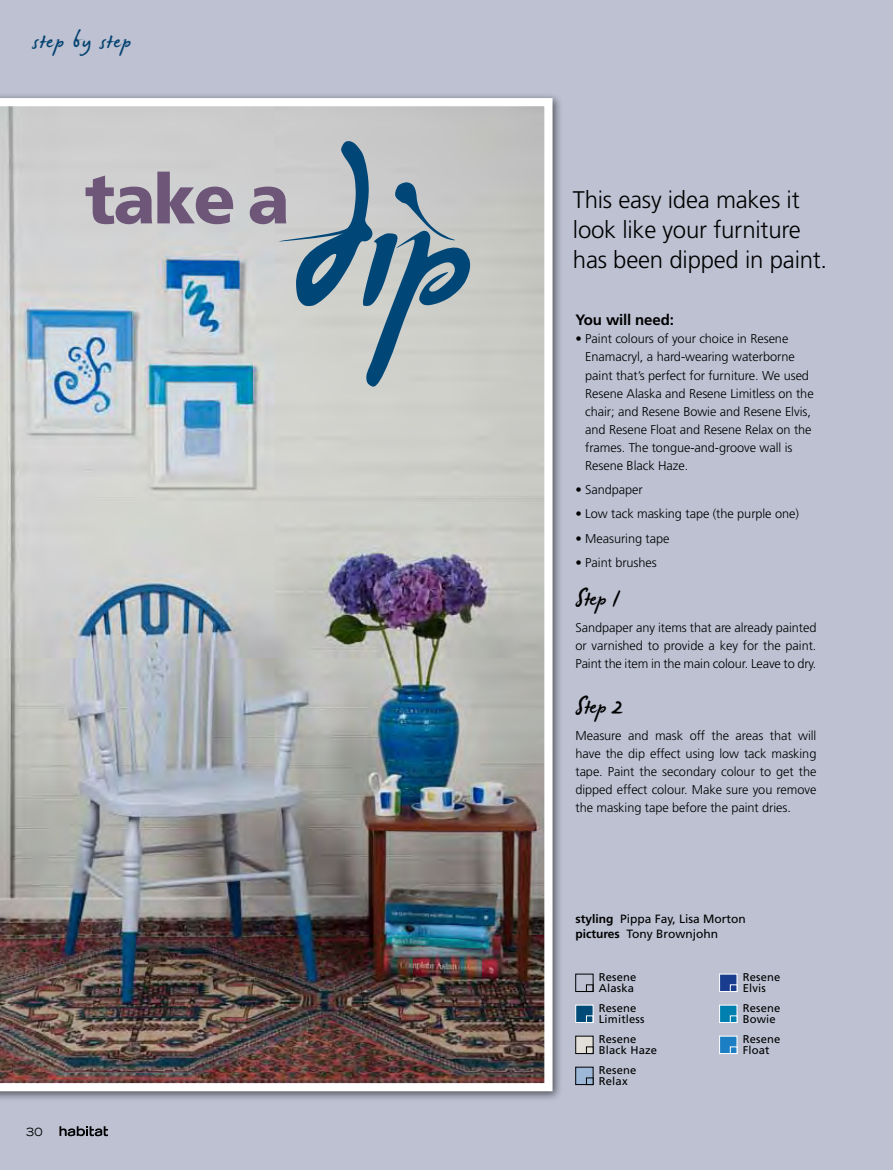
<style>
.page{position:relative;width:893px;height:1170px;background:#fff}
.page>*{position:absolute;margin:0;border:0;box-sizing:border-box;transform-origin:0 0}
.t1{font:330.6px "James Fajardo";color:#004778}
.t2{font:900 69px "Frutiger";color:#6d5678}
.t3{font:37.5px "James Fajardo";letter-spacing:-.01em;color:#000}
.t4{font:36px "James Fajardo";letter-spacing:.035em;color:#054371}
.t5{font:300 24px/30px "Frutiger";letter-spacing:-.01em;color:#000}
.t6{font:700 15px "Frutiger";letter-spacing:-.01em;color:#000}
.t7{font:300 12.75px/18px "Frutiger";letter-spacing:-.005em;color:#000;text-align:justify}
.t8{font:12px/15px "Frutiger";color:#000}
.t9{font:11.25px/11.2px "Frutiger";letter-spacing:.015em;color:#000}
.t10{font:expanded 11.25px "Trade Gothic LH";color:#000}
.s1{font-weight:700}
</style>
<div class="page">
<div style="left:0;top:0;width:893px;height:1169px;background:#bdc1d2"></div>
<div style="left:0;top:92px;width:563px;height:1009px;background:#000;opacity:.55"></div>
<img style="left:0;top:98px;width:552px;height:993px">
<div style="left:575px;top:973px;width:18px;height:18px;border:1px solid #000"></div>
<div style="left:586px;top:984px;width:7px;height:7px;border:1px solid #000"></div>
<div style="left:575px;top:1004px;width:18px;height:18px;background:#004a77;border:1px solid #fff"></div>
<div style="left:586px;top:1015px;width:7px;height:7px;border:1px solid #fff"></div>
<div style="left:576px;top:1036px;width:17px;height:17px;background:#e2dfd8"></div>
<div style="left:575px;top:1035px;width:18px;height:18px;border:1px solid #000"></div>
<div style="left:586px;top:1046px;width:7px;height:7px;border:1px solid #000"></div>
<div style="left:576px;top:1067px;width:17px;height:17px;background:#9db7d9"></div>
<div style="left:575px;top:1066px;width:18px;height:18px;border:1px solid #000"></div>
<div style="left:586px;top:1077px;width:7px;height:7px;border:1px solid #000"></div>
<div style="left:719px;top:973px;width:18px;height:18px;background:#1a3c8e;border:1px solid #fff"></div>
<div style="left:730px;top:984px;width:7px;height:7px;background:#1a3c8e;border:1px solid #fff"></div>
<div style="left:719px;top:1004px;width:18px;height:18px;background:#0080ae;border:1px solid #fff"></div>
<div style="left:730px;top:1015px;width:7px;height:7px;background:#0080ae;border:1px solid #fff"></div>
<div style="left:719px;top:1035px;width:18px;height:18px;background:#1d7fc3;border:1px solid #fff"></div>
<div style="left:730px;top:1046px;width:7px;height:7px;background:#1d7fc3;border:1px solid #fff"></div>
<svg style="left:59px;top:1126px;width:49px;height:10px"></svg>
<h3 class="t4" style="left:33px;top:22px;width:99px">step by step</h3>
<h1 class="t1" style="left:291px;top:79px;width:181px">dip</h1>
<h2 class="t2" style="left:85px;top:157px;width:206px">take a</h2>
<p class="t10" style="left:26px;top:1124px;width:18px">30</p>
<h3 class="t5" style="left:573px;top:185px;width:256px">This easy idea makes it look like your furniture has been dipped in paint.</h3>
<p class="t6" style="left:575px;top:311px;width:100px">You will need:</p>
<p class="t7" style="left:585px;top:330px;width:230px;text-align:left;text-indent:-10px">• Paint colours of your choice in Resene Enamacryl, a hard-wearing waterborne paint that’s perfect for furniture. We used Resene Alaska and Resene Limitless on the chair; and Resene Bowie and Resene Elvis, and Resene Float and Resene Relax on the frames. The tongue-and-groove wall is Resene Black Haze.</p>
<p class="t7" style="left:575px;top:480px;width:69px">• Sandpaper</p>
<p class="t7" style="left:575px;top:505px;width:225px">• Low tack masking tape (the purple one)</p>
<p class="t7" style="left:575px;top:529px;width:95px">• Measuring tape</p>
<p class="t7" style="left:575px;top:554px;width:83px">• Paint brushes</p>
<h3 class="t3" style="left:575px;top:578px;width:47px">Step 1</h3>
<p class="t7" style="left:575px;top:618px;width:242px">Sandpaper any items that are already painted or varnished to provide a key for the paint.<br>Paint the item in the main colour. Leave to dry.</p>
<h3 class="t3" style="left:575px;top:686px;width:49px">Step 2</h3>
<p class="t7" style="left:575px;top:726px;width:242px">Measure and mask off the areas that will have the dip effect using low tack masking tape. Paint the secondary colour to get the dipped effect colour. Make sure you remove the masking tape before the paint dries.</p>
<p class="t8" style="left:575px;top:911px;width:172px"><span class="s1">styling</span> Pippa Fay, Lisa Morton <span class="s1">pictures</span> Tony Brownjohn</p>
<p class="t9" style="left:599px;top:971px;width:39px">Resene<br>Alaska</p>
<p class="t9" style="left:599px;top:1002px;width:47px">Resene<br>Limitless</p>
<p class="t9" style="left:599px;top:1033px;width:60px">Resene<br>Black Haze</p>
<p class="t9" style="left:599px;top:1064px;width:39px">Resene<br>Relax</p>
<p class="t9" style="left:743px;top:971px;width:39px">Resene<br>Elvis</p>
<p class="t9" style="left:743px;top:1002px;width:39px">Resene<br>Bowie</p>
<p class="t9" style="left:743px;top:1033px;width:39px">Resene<br>Float</p>
</div>
